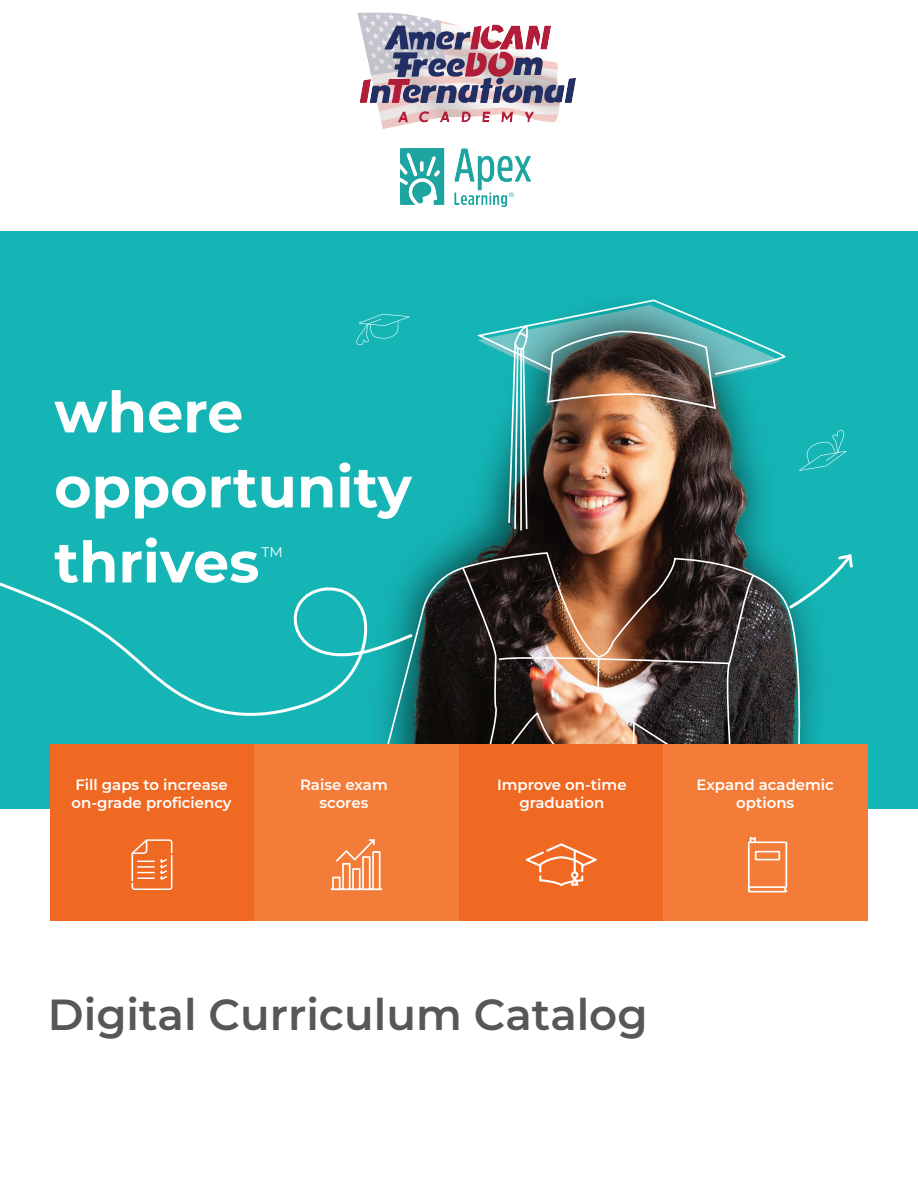
<style>
.page{position:relative;width:918px;height:1188px;background:#fff}
.page>*{position:absolute;margin:0;border:0;box-sizing:border-box;transform-origin:0 0}
.t1{font:700 57px/75px "Montserrat";color:#fff}
.t2{font:600 43.5px "Montserrat";color:#575659}
.t3{font:600 15px/18px "Montserrat";color:#fff;text-align:center}
.t4{font:13.95px "Montserrat";color:#fff}
</style>
<div class="page">
<img style="left:400px;top:148px;width:131px;height:58px">
<div style="left:0;top:231px;width:918px;height:577px;background:#15b5b6"></div>
<img style="left:432px;top:299px;width:384px;height:445px">
<svg style="left:382px;top:553px;width:427px;height:191px;background:#2a4846"></svg>
<img style="left:461px;top:566px;width:295px;height:178px">
<img style="left:474px;top:300px;width:313px;height:231px">
<svg style="left:356px;top:314px;width:54px;height:31px"></svg>
<svg style="left:799px;top:430px;width:47px;height:41px"></svg>
<div style="left:459px;top:744px;width:204px;height:177px;background:#f06923"></div>
<div style="left:50px;top:744px;width:205px;height:177px;background:#f06923"></div>
<svg style="left:131px;top:839px;width:42px;height:51px"></svg>
<div style="left:255px;top:744px;width:204px;height:177px;background:#f47c39"></div>
<svg style="left:331px;top:839px;width:51px;height:51px"></svg>
<svg style="left:526px;top:843px;width:71px;height:43px"></svg>
<div style="left:663px;top:744px;width:205px;height:177px;background:#f47c39"></div>
<svg style="left:748px;top:837px;width:39px;height:55px"></svg>
<svg style="left:787px;top:552px;width:66px;height:59px"></svg>
<svg style="left:0;top:553px;width:415px;height:167px"></svg>
<img style="left:357px;top:12px;width:218px;height:117px">
<h1 class="t1" style="left:54px;top:372px;width:359px">where opportunity thrives</h1>
<p class="t4" style="left:261px;top:542px;width:23px">TM</p>
<p class="t3" style="left:72px;top:775px;width:162px;text-align:left">Fill gaps to increase on-grade proficiency</p>
<p class="t3" style="left:300px;top:775px;width:89px">Raise exam scores</p>
<p class="t3" style="left:497px;top:775px;width:131px">Improve on-time graduation</p>
<p class="t3" style="left:697px;top:775px;width:139px">Expand academic options</p>
<h2 class="t2" style="left:48px;top:983px;width:601px">Digital Curriculum Catalog</h2>
</div>
